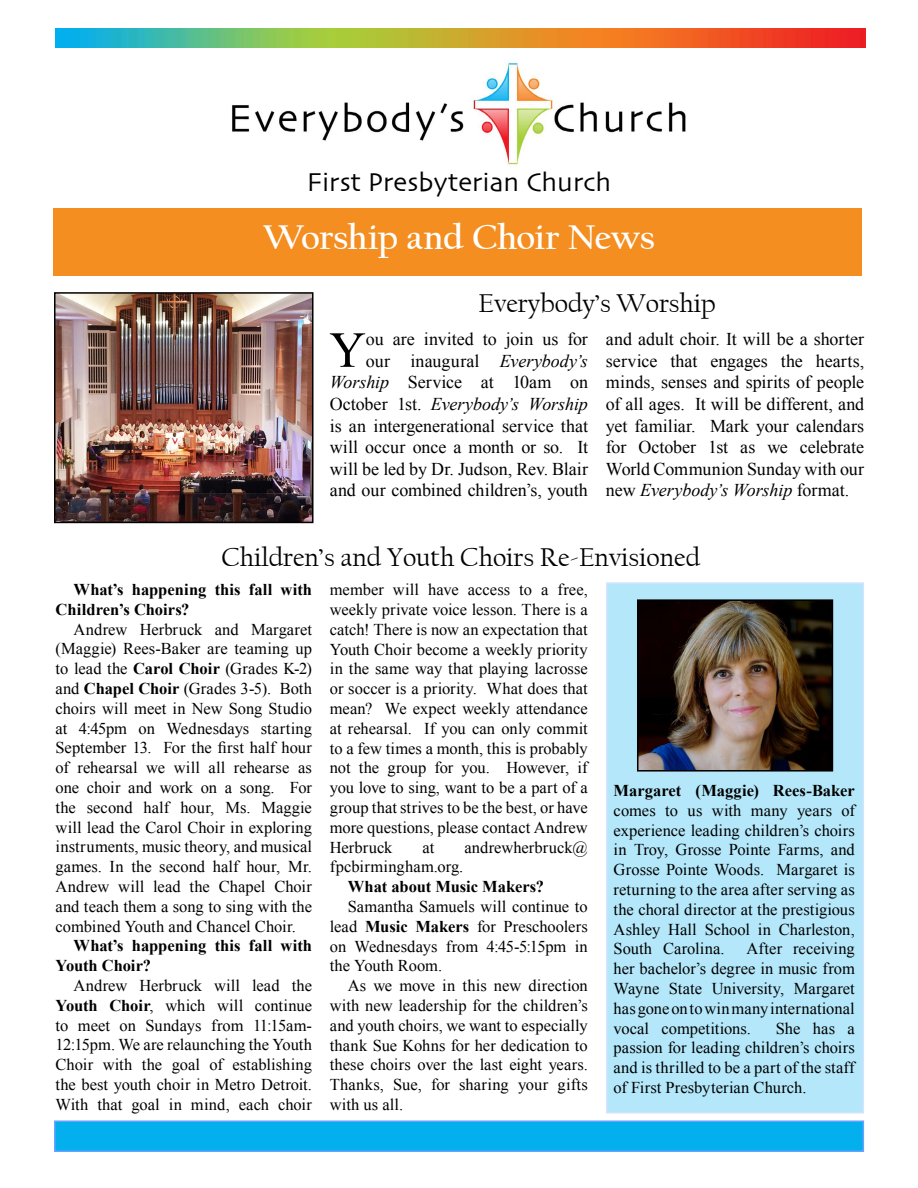
<style>
.page{position:relative;width:918px;height:1188px;background:#fff}
.page>*{position:absolute;margin:0;border:0;box-sizing:border-box;transform-origin:0 0}
.t1{font:50.55px "Times New Roman";color:#000}
.t2{font:700 36px "Californian FB";letter-spacing:-.015em;color:#fff}
.t3{font:27px "Californian FB";color:#000}
.t4{font:27px "Skia CC";color:#000}
.t5{font:18px/21.6px "Times New Roman";color:#000;text-align:right}
.t6{font:16.5px/19.8px "Times New Roman";color:#000;text-align:justify}
.t7{font:700 16.5px/19.8px "Times New Roman";color:#000}
.s1{font-style:italic}
.s2{font-weight:700}
</style>
<div class="page">
<img style="left:232px;top:62px;width:454px;height:103px">
<img style="left:56px;top:29px;width:810px;height:18px">
<div style="left:54px;top:208px;width:808px;height:67px;background:#f58e20"></div>
<div style="left:55px;top:1121px;width:808px;height:30px;background:#03afed"></div>
<div style="left:54px;top:1120px;width:810px;height:32px;border:2px solid #66a2ff"></div>
<div style="left:607px;top:583px;width:256px;height:530px;background:#b3e7f9"></div>
<img style="left:57px;top:295px;width:254px;height:225px">
<div style="left:54px;top:292px;width:260px;height:231px;border:2px solid #000"></div>
<img style="left:640px;top:602px;width:190px;height:167px">
<div style="left:637px;top:599px;width:196px;height:173px;border:2px solid #000"></div>
<h3 class="t4" style="left:307px;top:168px;width:306px">First Presbyterian Church</h3>
<h2 class="t2" style="left:263px;top:217px;width:393px">Worship and Choir News</h2>
<h3 class="t3" style="left:479px;top:289px;width:239px">Everybody’s Worship</h3>
<p class="t5" style="left:330px;top:328px;width:260px">ou are invited to join us for<br>our inaugural <span class="s1">Everybody’s<br>Worship</span> Service at 10am on<br>October 1st. <span class="s1">Everybody’s Worship </span>is an intergenerational service that will occur once a month or so. It will be led by Dr. Judson, Rev. Blair and our combined children’s, youth</p>
<p class="t5" style="left:606px;top:328px;width:260px;text-align:justify">and adult choir. It will be a shorter service that engages the hearts, minds, senses and spirits of people of all ages. It will be different, and yet familiar. Mark your calendars for October 1st as we celebrate World Communion Sunday with our new <span class="s1">Everybody’s Worship</span> format.</p>
<h1 class="t1" style="left:329px;top:316px;width:38px">Y</h1>
<h3 class="t3" style="left:221px;top:542px;width:480px">Children’s and Youth Choirs Re-Envisioned</h3>
<p class="t6" style="left:330px;top:580px;width:260px">member will have access to a free, weekly private voice lesson. There is a catch! There is now an expectation that Youth Choir become a weekly priority in the same way that playing lacrosse or soccer is a priority. What does that mean? We expect weekly attendance at rehearsal. If you can only commit to a few times a month, this is probably not the group for you. However, if you love to sing, want to be a part of a group that strives to be the best, or have more questions, please contact Andrew Herbruck</p>
<p class="t7" style="left:56px;top:579px;width:258px;text-indent:18px">What’s happening this fall with<br>Children’s Choirs?</p>
<p class="t6" style="left:56px;top:619px;width:258px;text-indent:18px">Andrew Herbruck and Margaret (Maggie) Rees-Baker are teaming up to lead the <span class="s2">Carol Choir</span> (Grades K-2) and <span class="s2">Chapel Choir</span> (Grades 3-5). Both choirs will meet in New Song Studio at 4:45pm on Wednesdays starting September 13. For the first half hour of rehearsal we will all rehearse as one choir and work on a song. For the second half hour, Ms. Maggie will lead the Carol Choir in exploring instruments, music theory, and musical games. In the second half hour, Mr.<br>Andrew will lead the Chapel Choir and teach them a song to sing with the combined Youth and Chancel Choir.</p>
<p class="t7" style="left:56px;top:936px;width:258px;text-indent:18px">What’s happening this fall with<br>Youth Choir?</p>
<p class="t6" style="left:56px;top:975px;width:258px;text-indent:18px">Andrew Herbruck will lead the <span class="s2">Youth Choir</span>, which will continue to meet on Sundays from 11:15am-12:15pm. We are relaunching the Youth Choir with the goal of establishing the best youth choir in Metro Detroit.<br>With that goal in mind, each choir</p>
<p class="t7" style="left:614px;top:780px;width:243px">Margaret (Maggie) Rees-Baker</p>
<p class="t6" style="left:614px;top:800px;width:243px">comes to us with many years of experience leading children’s choirs in Troy, Grosse Pointe Farms, and Grosse Pointe Woods. Margaret is returning to the area after serving as the choral director at the prestigious Ashley Hall School in Charleston, South Carolina.</p>
<p class="t6" style="left:423px;top:837px;width:13px">at</p>
<p class="t6" style="left:464px;top:837px;width:125px">andrewherbruck@</p>
<p class="t6" style="left:330px;top:857px;width:135px">fpcbirmingham.org.</p>
<p class="t7" style="left:348px;top:876px;width:198px">What about Music Makers?</p>
<p class="t6" style="left:330px;top:896px;width:260px;text-indent:18px">Samantha Samuels will continue to lead <span class="s2">Music Makers</span> for Preschoolers on Wednesdays from 4:45-5:15pm in the Youth Room.</p>
<p class="t6" style="left:330px;top:976px;width:260px;text-indent:18px">As we move in this new direction with new leadership for the children’s and youth choirs, we want to especially thank Sue Kohns for her dedication to these choirs over the last eight years.<br>Thanks, Sue, for sharing your gifts with us all.</p>
<p class="t6" style="left:614px;top:939px;width:243px;text-indent:133px">After receiving her bachelor’s degree in music from Wayne State University, Margaret has gone on to win many international vocal competitions.</p>
<p class="t6" style="left:614px;top:1018px;width:243px;text-indent:162px">She has a passion for leading children’s choirs and is thrilled to be a part of the staff of First Presbyterian Church.</p>
</div>
